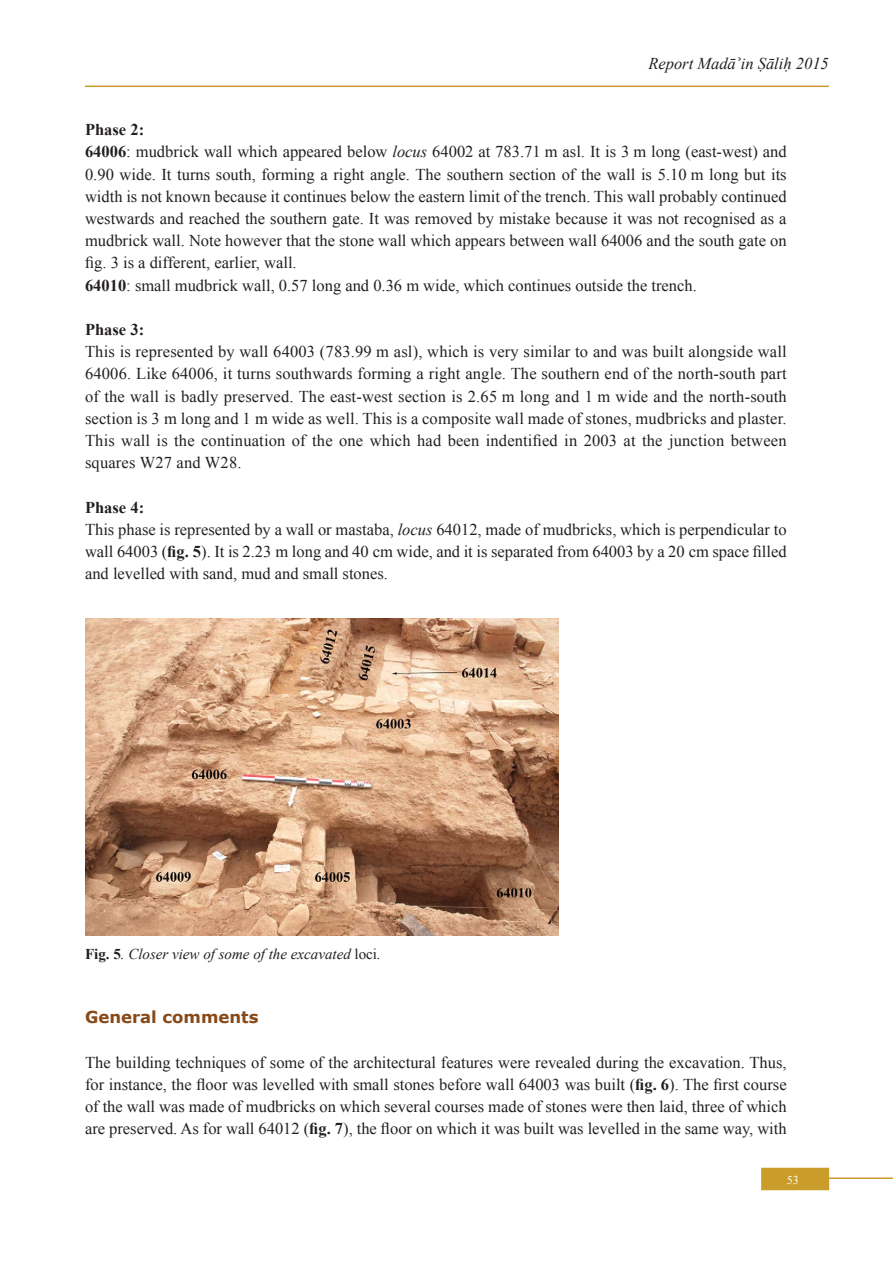
<style>
.page{position:relative;width:893px;height:1263px;background:#fff}
.page>*{position:absolute;margin:0;border:0;box-sizing:border-box;transform-origin:0 0}
.Texte{font:16.5px/22.2px "Mashreq Times";color:#231f20;text-align:justify}
.t1{font:italic 16.5px "Mashreq Times";color:#231f20}
.Texte-2{font:700 16.5px "Mashreq Times";color:#231f20}
.Titre2{font:700 16.5px "Verdana";color:#884918}
.Legende_FIG{font:italic 15px "Mashreq Times";color:#231f20}
.t2{font:12px "Mashreq Times";color:#fff}
.s1{font-weight:700}
.s2{font-style:italic}
.s3{font-family:"Times New Roman"}
.s4{font-weight:700;font-style:normal}
.s5{font-style:normal}
</style>
<div class="page">
<div style="left:761px;top:1168px;width:68px;height:22px;background:#ca9d2b"></div>
<hr style="left:787px;top:1177px;width:106px;height:2px;background:#ca9d2b">
<hr style="left:85px;top:86px;width:744px;height:1px;background:#ca9d2b">
<img style="left:85px;top:619px;width:474px;height:317px">
<p class="t1" style="left:648px;top:52px;width:182px">Report Madāʾin Ṣāliḥ 2015</p>
<p class="Texte-2" style="left:85px;top:118px;width:61px">Phase 2:</p>
<p class="Texte" style="left:85px;top:140px;width:703px"><span class="s1">64006</span>: mudbrick wall which appeared below <span class="s2">locus</span> 64002 at 783.71 <span class="s3">m asl.</span> It is 3 m long (east-west) and 0.90 wide. It turns south, forming a right angle. The southern section of the wall is 5.10 m long but its width is not known because it continues below the eastern limit of the trench. This wall probably continued westwards and reached the southern gate. It was removed by mistake because it was not recognised as a mudbrick wall. Note however that the stone wall which appears between wall 64006 and the south gate on fig. 3 is a different, earlier, wall.</p>
<p class="Texte" style="left:85px;top:274px;width:613px"><span class="s1">64010</span>: small mudbrick wall, 0.57 long and 0.36 m wide, which continues outside the trench.</p>
<p class="Texte-2" style="left:85px;top:318px;width:61px">Phase 3:</p>
<p class="Texte" style="left:85px;top:340px;width:703px">This is represented by wall 64003 (783.99 <span class="s3">m asl</span>), which is very similar to and was built alongside wall 64006. Like 64006, it turns southwards forming a right angle. The southern end of the north-south part of the wall is badly preserved. The east-west section is 2.65 m long and 1 m wide and the north-south section is 3 m long and 1 m wide as well. This is a composite wall made of stones, mudbricks and plaster.<br>This wall is the continuation of the one which had been indentified in 2003 at the junction between squares W27 and W28.</p>
<p class="Texte-2" style="left:85px;top:496px;width:61px">Phase 4:</p>
<p class="Texte" style="left:85px;top:518px;width:703px">This phase is represented by a wall or mastaba, <span class="s2">locus</span> 64012, made of mudbricks, which is perpendicular to wall 64003 (<span class="s1">fig. 5</span>). It is 2.23 m long and 40 cm wide, and it is separated from 64003 by a 20 cm space filled and levelled with sand, mud and small stones.</p>
<p class="Legende_FIG" style="left:85px;top:944px;width:297px"><span class="s4">Fig. 5</span>. Closer view of some of the excavated <span class="s5">loci</span>.</p>
<p class="Titre2" style="left:85px;top:1005px;width:175px">General comments</p>
<p class="Texte" style="left:85px;top:1051px;width:703px">The building techniques of some of the architectural features were revealed during the excavation. Thus, for instance, the floor was levelled with small stones before wall 64003 was built (<span class="s1">fig. 6</span>). The first course of the wall was made of mudbricks on which several courses made of stones were then laid, three of which are preserved. As for wall 64012 (<span class="s1">fig. 7</span>), the floor on which it was built was levelled in the same way, with</p>
<p class="t2" style="left:787px;top:1172px;width:13px">53</p>
</div>
